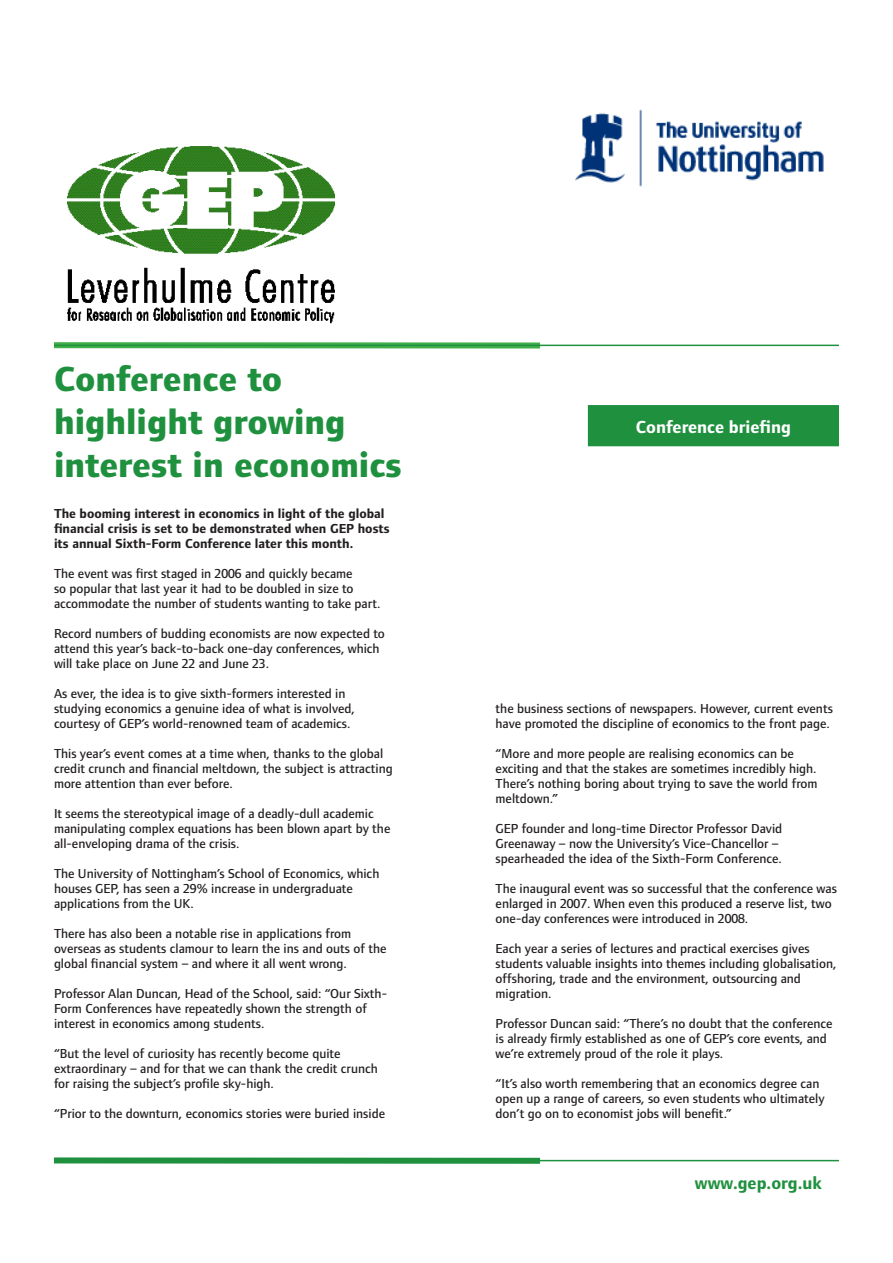
<style>
.page{position:relative;width:893px;height:1263px;background:#fff}
.page>*{position:absolute;margin:0;border:0;box-sizing:border-box;transform-origin:0 0}
.t1{font:800 36px "Foundry Form Sans";color:#1f913e}
.t2{font:700 18px "Foundry Form Sans";color:#fff}
.t3{font:700 18px "Foundry Form Sans";color:#1f913e}
.t4{font:500 13.5px/15px "Foundry Form Sans";color:#231f20}
.t5{font:700 13.5px/15px "Foundry Form Sans";color:#231f20}
</style>
<div class="page">
<img style="left:575px;top:109px;width:249px;height:78px">
<img style="left:68px;top:147px;width:266px;height:176px">
<div style="left:54px;top:342px;width:486px;height:6px;background:#40ae49"></div>
<hr style="left:54px;top:345px;width:785px;height:1px;background:#1f913e">
<hr style="left:54px;top:1160px;width:785px;height:1px;background:#1f913e">
<div style="left:54px;top:1157px;width:486px;height:7px;background:#1f913e"></div>
<div style="left:589px;top:406px;width:249px;height:40px;background:#1f913e"></div>
<div style="left:588px;top:405px;width:251px;height:41px;border:2px solid #1f913e"></div>
<p class="t1" style="left:54px;top:359px;width:230px">Conference to</p>
<p class="t1" style="left:54px;top:402px;width:293px">highlight growing</p>
<p class="t1" style="left:54px;top:445px;width:349px">interest in economics</p>
<p class="t5" style="left:54px;top:506px;width:337px">The booming interest in economics in light of the global financial crisis is set to be demonstrated when GEP hosts its annual Sixth-Form Conference later this month.</p>
<p class="t4" style="left:54px;top:566px;width:328px">The event was first staged in 2006 and quickly became<br>so popular that last year it had to be doubled in size to accommodate the number of students wanting to take part.</p>
<p class="t4" style="left:54px;top:626px;width:332px">Record numbers of budding economists are now expected to attend this year’s back-to-back one-day conferences, which will take place on June 22 and June 23.</p>
<p class="t4" style="left:54px;top:686px;width:302px">As ever, the idea is to give sixth-formers interested in studying economics a genuine idea of what is involved, courtesy of GEP’s world-renowned team of academics.</p>
<p class="t4" style="left:54px;top:746px;width:340px">This year’s event comes at a time when, thanks to the global credit crunch and financial meltdown, the subject is attracting more attention than ever before.</p>
<p class="t4" style="left:54px;top:806px;width:338px">It seems the stereotypical image of a deadly-dull academic manipulating complex equations has been blown apart by the all-enveloping drama of the crisis.</p>
<p class="t4" style="left:54px;top:866px;width:327px">The University of Nottingham’s School of Economics, which houses GEP, has seen a 29% increase in undergraduate applications from the UK.</p>
<p class="t4" style="left:54px;top:926px;width:334px">There has also been a notable rise in applications from overseas as students clamour to learn the ins and outs of the global financial system – and where it all went wrong.</p>
<p class="t4" style="left:54px;top:986px;width:335px">Professor Alan Duncan, Head of the School, said: “Our Sixth-<br>Form Conferences have repeatedly shown the strength of interest in economics among students.</p>
<p class="t4" style="left:54px;top:1046px;width:325px">“But the level of curiosity has recently become quite extraordinary – and for that we can thank the credit crunch for raising the subject’s profile sky-high.</p>
<p class="t4" style="left:54px;top:1106px;width:333px">“Prior to the downturn, economics stories were buried inside</p>
<p class="t2" style="left:636px;top:417px;width:157px">Conference briefing</p>
<p class="t4" style="left:496px;top:701px;width:339px">the business sections of newspapers. However, current events have promoted the discipline of economics to the front page.</p>
<p class="t4" style="left:496px;top:746px;width:323px">“More and more people are realising economics can be exciting and that the stakes are sometimes incredibly high.<br>There’s nothing boring about trying to save the world from meltdown.”</p>
<p class="t4" style="left:496px;top:821px;width:288px">GEP founder and long-time Director Professor David<br>Greenaway – now the University’s Vice-Chancellor – spearheaded the idea of the Sixth-Form Conference.</p>
<p class="t4" style="left:496px;top:881px;width:343px">The inaugural event was so successful that the conference was enlarged in 2007. When even this produced a reserve list, two one-day conferences were introduced in 2008.</p>
<p class="t4" style="left:496px;top:941px;width:342px">Each year a series of lectures and practical exercises gives students valuable insights into themes including globalisation, offshoring, trade and the environment, outsourcing and migration.</p>
<p class="t4" style="left:496px;top:1016px;width:338px">Professor Duncan said: “There’s no doubt that the conference is already firmly established as one of GEP’s core events, and we’re extremely proud of the role it plays.</p>
<p class="t4" style="left:496px;top:1076px;width:330px">“It’s also worth remembering that an economics degree can open up a range of careers, so even students who ultimately don’t go on to economist jobs will benefit.”</p>
<p class="t3" style="left:695px;top:1172px;width:128px">www.gep.org.uk</p>
</div>
